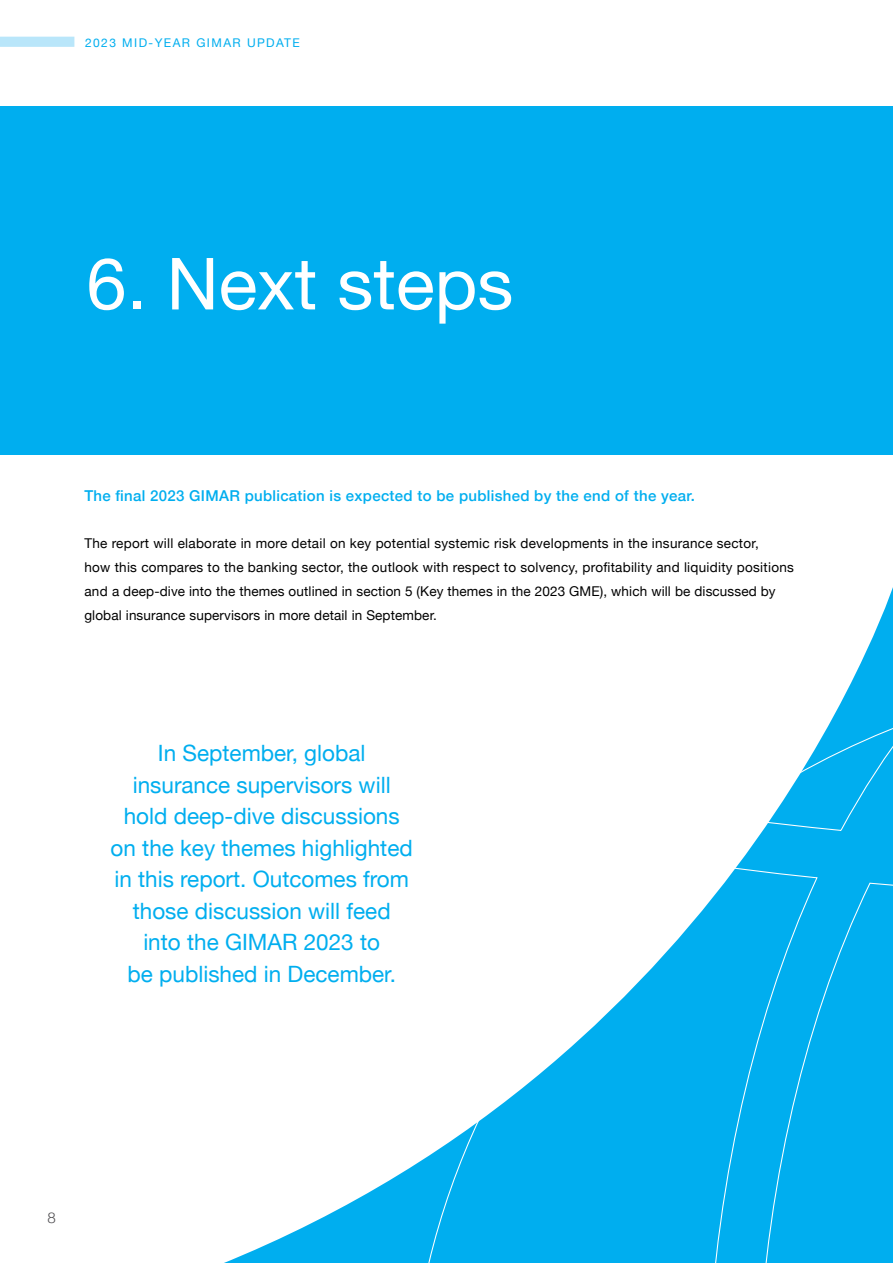
<style>
.page{position:relative;width:893px;height:1263px;background:#fff}
.page>*{position:absolute;margin:0;border:0;box-sizing:border-box;transform-origin:0 0}
.t1{font:72px "Helvetica Neue";color:#fff}
.t2{font:22.5px/31.5px "Helvetica Neue";color:#00aeef;text-align:center}
.t3{font:500 15px "Helvetica Neue";letter-spacing:.02em;color:#00aeef}
.t4{font:300 15px "Helvetica Neue";color:#4f4e51}
.t5{font:13.5px/24px "Helvetica Neue";letter-spacing:.02em;color:#000}
.t6{font:12px "Helvetica Neue";letter-spacing:.12em;color:#00aeef}
</style>
<div class="page">
<div style="left:0;top:37px;width:74px;height:10px;background:#b9e6fa"></div>
<div style="left:0;top:106px;width:893px;height:349px;background:#00aeef"></div>
<svg style="left:224px;top:587px;width:669px;height:676px"></svg>
<div style="left:818px;top:882px;width:75px;height:381px;background:#00aeef"></div>
<svg style="left:408px;top:859px;width:410px;height:404px"></svg>
<svg style="left:725px;top:719px;width:168px;height:113px"></svg>
<p class="t6" style="left:85px;top:34px;width:216px">2023 MID-YEAR GIMAR UPDATE</p>
<h1 class="t1" style="left:87px;top:232px;width:428px">6. Next steps</h1>
<p class="t3" style="left:84px;top:484px;width:612px">The final 2023 GIMAR publication is expected to be published by the end of the year.</p>
<p class="t5" style="left:84px;top:532px;width:711px">The report will elaborate in more detail on key potential systemic risk developments in the insurance sector,<br>how this compares to the banking sector, the outlook with respect to solvency, profitability and liquidity positions and a deep-dive into the themes outlined in section 5 (Key themes in the 2023 GME), which will be discussed by global insurance supervisors in more detail in September.</p>
<h2 class="t2" style="left:111px;top:739px;width:304px">In September, global insurance supervisors will hold deep-dive discussions on the key themes highlighted in this report. Outcomes from those discussion will feed<br>into the GIMAR 2023 to<br>be published in December.</h2>
<p class="t4" style="left:47px;top:1206px;width:10px">8</p>
</div>
